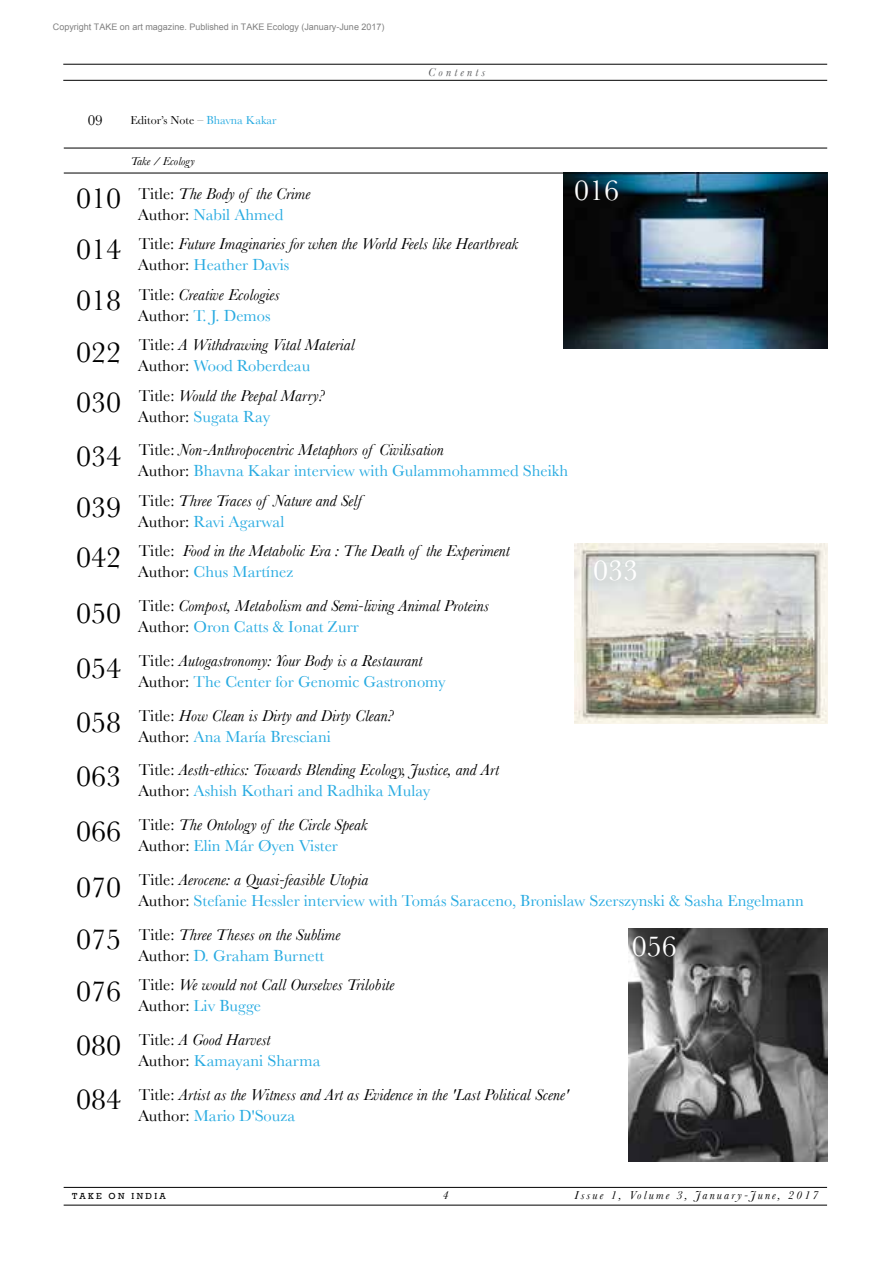
<style>
.page{position:relative;width:891px;height:1269px;background:#fff}
.page>*{position:absolute;margin:0;border:0;box-sizing:border-box;transform-origin:0 0}
.t1{font:30px/54.8px "Baskerville";color:#000;text-align:justify}
.t2{font:30px "Baskerville";color:#fff}
.t3{font:italic 16.5px/21px "Baskerville";color:#000}
.t4{font:16.5px/21px "Baskerville";color:#27aae1}
.t5{font:15px "Baskerville";color:#000}
.t6{font:italic 12px "Baskerville";letter-spacing:.18em;color:#000}
.t7{font:12px "Baskerville";color:#000}
.t8{font:italic 12px "Baskerville";color:#000}
.t9{font:italic 12px "Baskerville";letter-spacing:.26em;color:#58595b}
.t10{font:9px "Arial";color:#808080}
.t11{font:9px "Rockwell";letter-spacing:.26em;color:#000}
.s1{color:#27aae1}
.s2{font-style:normal}
.s3{font-style:normal;color:#27aae1}
.s4{color:#000}
.s5{font-style:italic;color:#000}
</style>
<div class="page">
<img style="left:563px;top:174px;width:264px;height:175px">
<hr style="left:63px;top:64px;width:764px;height:1px;background:#000">
<hr style="left:63px;top:80px;width:764px;height:1px;background:#000">
<hr style="left:64px;top:148px;width:763px;height:1px;background:#000">
<hr style="left:64px;top:173px;width:763px;height:1px;background:#000">
<img style="left:574px;top:543px;width:253px;height:181px">
<img style="left:629px;top:928px;width:198px;height:233px">
<hr style="left:64px;top:1187px;width:763px;height:1px;background:#000">
<hr style="left:64px;top:1205px;width:763px;height:1px;background:#000">
<p class="t10" style="left:53px;top:21px;width:333px">Copyright TAKE on art magazine. Published in TAKE Ecology (January-June 2017)</p>
<p class="t5" style="left:88px;top:111px;width:17px">09</p>
<p class="t7" style="left:130px;top:113px;width:148px">Editor’s Note – <span class="s1">Bhavna Kakar</span></p>
<p class="t8" style="left:131px;top:154px;width:66px">Take / Ecology</p>
<p class="t9" style="left:428px;top:65px;width:58px">Contents</p>
<h1 class="t1" style="left:76px;top:172px;width:46px;line-height:51px">010<br>014<br>018<br>022<br>030</h1>
<h1 class="t1" style="left:76px;top:431px;width:46px;line-height:50.6px">034<br>039<br>042</h1>
<h1 class="t1" style="left:76px;top:586px;width:46px">050<br>054<br>058<br>063<br>066<br>070</h1>
<h1 class="t1" style="left:76px;top:912px;width:46px">075</h1>
<h1 class="t1" style="left:76px;top:964px;width:46px;line-height:54px">076<br>080<br>084</h1>
<h1 class="t2" style="left:574px;top:173px;width:46px">016</h1>
<p class="t3" style="left:138px;top:183px;width:174px"><span class="s2">Title:</span> The Body of the Crime<br><span class="s2">Author:</span> <span class="s3">Nabil Ahmed</span></p>
<p class="t3" style="left:138px;top:233px;width:382px"><span class="s2">Title:</span> Future Imaginaries for when the World Feels like Heartbreak<br><span class="s2">Author:</span> <span class="s3">Heather Davis</span></p>
<p class="t3" style="left:138px;top:284px;width:143px"><span class="s2">Title:</span> Creative Ecologies<br><span class="s2">Author:</span> <span class="s3">T. J. Demos</span></p>
<p class="t3" style="left:138px;top:334px;width:218px"><span class="s2">Title:</span> A Withdrawing Vital Material<br><span class="s2">Author:</span> <span class="s3">Wood Roberdeau</span></p>
<p class="t3" style="left:138px;top:385px;width:188px"><span class="s2">Title:</span> Would the Peepal Marry?<br><span class="s2">Author:</span> <span class="s3">Sugata Ray</span></p>
<p class="t4" style="left:138px;top:439px;width:432px"><span class="s4">Title:</span> <span class="s5">Non-Anthropocentric Metaphors of Civilisation<br></span><span class="s4">Author:</span> Bhavna Kakar interview with Gulammohammed Sheikh</p>
<p class="t3" style="left:138px;top:490px;width:225px"><span class="s2">Title:</span> Three Traces of Nature and Self<br><span class="s2">Author:</span> <span class="s3">Ravi Agarwal</span></p>
<p class="t3" style="left:138px;top:541px;width:373px"><span class="s2">Title:</span> Food in the Metabolic Era : The Death of the Experiment<br><span class="s2">Author:</span> <span class="s3">Chus Martínez</span></p>
<p class="t3" style="left:138px;top:595px;width:352px"><span class="s2">Title:</span> Compost, Metabolism and Semi-living Animal Proteins<br><span class="s2">Author:</span> <span class="s3">Oron Catts &amp; Ionat Zurr</span></p>
<p class="t3" style="left:138px;top:650px;width:309px"><span class="s2">Title:</span> Autogastronomy: Your Body is a Restaurant<br><span class="s2">Author:</span> <span class="s3">The Center for Genomic Gastronomy</span></p>
<p class="t3" style="left:138px;top:705px;width:257px"><span class="s2">Title:</span> How Clean is Dirty and Dirty Clean?<br><span class="s2">Author:</span> <span class="s3">Ana María Bresciani</span></p>
<p class="t3" style="left:138px;top:760px;width:363px"><span class="s2">Title:</span> Aesth-ethics: Towards Blending Ecology, Justice, and Art<br><span class="s2">Author:</span> <span class="s3">Ashish Kothari and Radhika Mulay</span></p>
<p class="t3" style="left:138px;top:814px;width:231px"><span class="s2">Title:</span> The Ontology of the Circle Speak<br><span class="s2">Author:</span> <span class="s3">Elin Már Øyen Vister</span></p>
<p class="t4" style="left:138px;top:869px;width:667px"><span class="s4">Title:</span> <span class="s5">Aerocene: a Quasi-feasible Utopia<br></span><span class="s4">Author:</span> Stefanie Hessler interview with Tomás Saraceno, Bronislaw Szerszynski &amp; Sasha Engelmann</p>
<p class="t3" style="left:138px;top:924px;width:204px"><span class="s2">Title:</span> Three Theses on the Sublime<br><span class="s2">Author:</span> <span class="s3">D. Graham Burnett</span></p>
<p class="t3" style="left:138px;top:974px;width:258px"><span class="s2">Title:</span> We would not Call Ourselves Trilobite<br><span class="s2">Author:</span> <span class="s3">Liv Bugge</span></p>
<p class="t4" style="left:138px;top:1029px;width:184px"><span class="s4">Title:</span> <span class="s5">A Good Harvest<br></span><span class="s4">Author:</span> Kamayani Sharma</p>
<p class="t3" style="left:138px;top:1084px;width:432px"><span class="s2">Title:</span> Artist as the Witness and Art as Evidence in the 'Last Political Scene'<br><span class="s2">Author:</span> <span class="s3">Mario D'Souza</span></p>
<h1 class="t2" style="left:593px;top:554px;width:46px">033</h1>
<h1 class="t2" style="left:632px;top:929px;width:46px">056</h1>
<p class="t11" style="left:72px;top:1191px;width:95px">TAKE ON INDIA</p>
<p class="t6" style="left:442px;top:1189px;width:7px">4</p>
<p class="t6" style="left:574px;top:1188px;width:246px">Issue 1, Volume 3, January-June, 2017</p>
</div>
